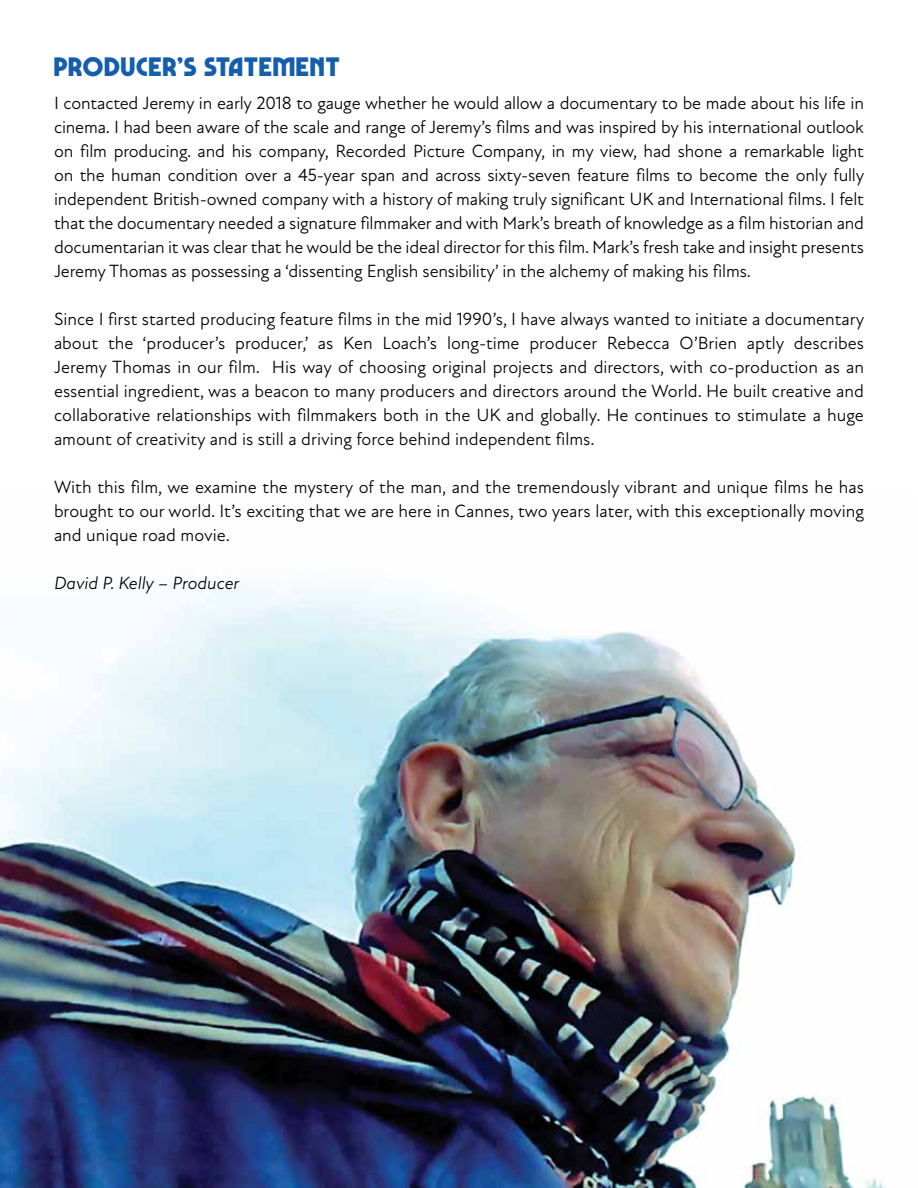
<style>
.page{position:relative;width:918px;height:1188px;background:#fff}
.page>*{position:absolute;margin:0;border:0;box-sizing:border-box;transform-origin:0 0}
.t1{font:700 27px "Marvin Visions";letter-spacing:.05em;color:#145eac}
.t2{font:18px/24px "New Atten";color:#000;text-align:justify}
.t3{font:italic 18px "New Atten";color:#000}
</style>
<div class="page">
<img style="left:0;top:584px;width:886px;height:604px">
<h1 class="t1" style="left:54px;top:51px;width:287px">PRODUCER’S STATEMENT</h1>
<p class="t2" style="left:54px;top:91px;width:812px">I contacted Jeremy in early 2018 to gauge whether he would allow a documentary to be made about his life in cinema. I had been aware of the scale and range of Jeremy’s films and was inspired by his international outlook on film producing. and his company, Recorded Picture Company, in my view, had shone a remarkable light on the human condition over a 45-year span and across sixty-seven feature films to become the only fully independent British-owned company with a history of making truly significant UK and International films. I felt that the documentary needed a signature filmmaker and with Mark’s breath of knowledge as a film historian and documentarian it was clear that he would be the ideal director for this film. Mark’s fresh take and insight presents Jeremy Thomas as possessing a ‘dissenting English sensibility’ in the alchemy of making his films.</p>
<p class="t2" style="left:54px;top:307px;width:812px">Since I first started producing feature films in the mid 1990’s, I have always wanted to initiate a documentary about the ‘producer’s producer,’ as Ken Loach’s long-time producer Rebecca O’Brien aptly describes Jeremy Thomas in our film. His way of choosing original projects and directors, with co-production as an essential ingredient, was a beacon to many producers and directors around the World. He built creative and collaborative relationships with filmmakers both in the UK and globally. He continues to stimulate a huge amount of creativity and is still a driving force behind independent films.</p>
<p class="t2" style="left:54px;top:475px;width:811px">With this film, we examine the mystery of the man, and the tremendously vibrant and unique films he has brought to our world. It’s exciting that we are here in Cannes, two years later, with this exceptionally moving and unique road movie.</p>
<p class="t3" style="left:54px;top:572px;width:187px">David P. Kelly – Producer</p>
</div>
